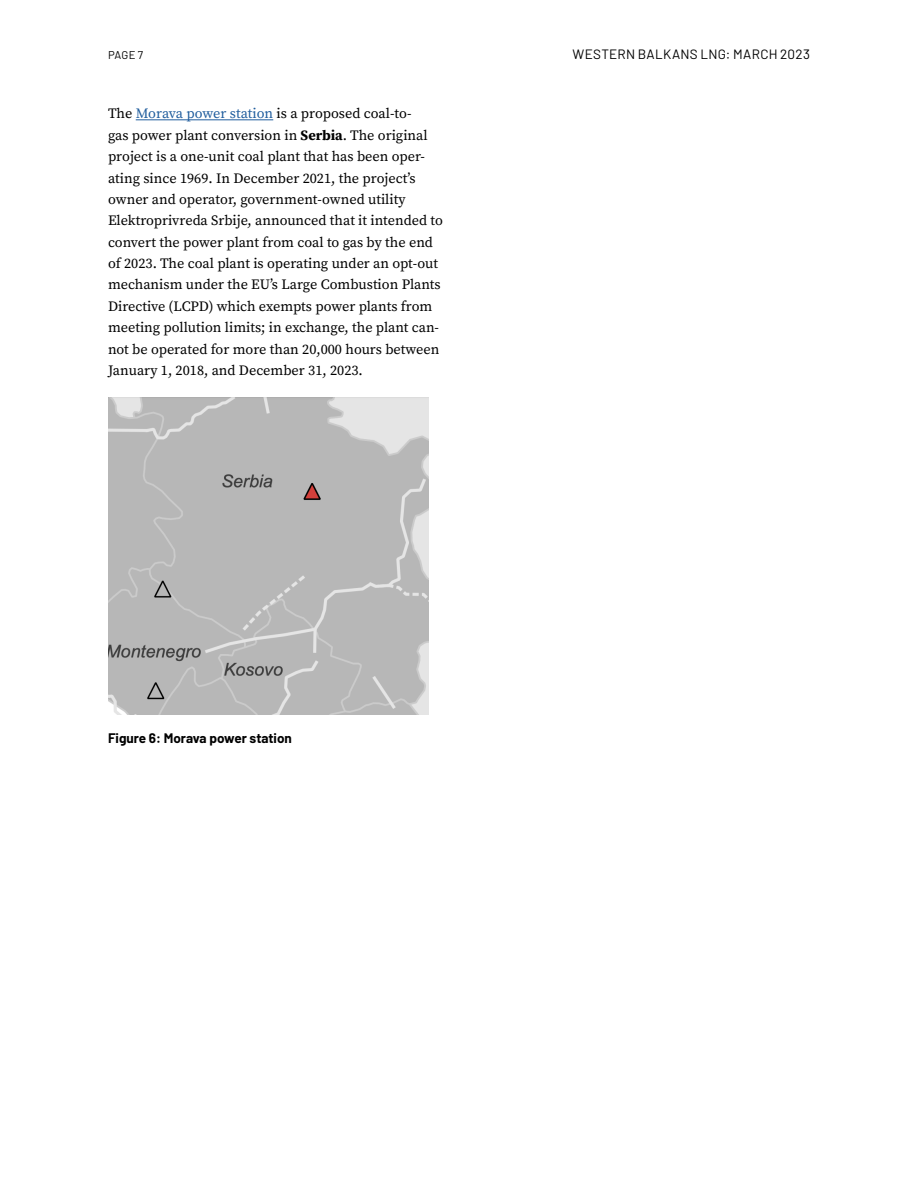
<style>
.page{position:relative;width:918px;height:1188px;background:#fff}
.page>*{position:absolute;margin:0;border:0;box-sizing:border-box;transform-origin:0 0}
.t1{font:14.25px/21.3px "Source Serif Pro";color:#000}
.t2{font:13.5px "Barlow";letter-spacing:.02em;color:#000}
.t3{font:700 13.5px "Barlow";color:#000}
.t4{font:11.25px "Barlow";color:#000}
.s1{color:#215e9e}
.s2{font-weight:700}
</style>
<div class="page">
<hr style="left:136px;top:119px;width:137px;height:1px;background:#215e9e">
<img style="left:108px;top:398px;width:320px;height:317px">
<p class="t4" style="left:108px;top:46px;width:37px">PAGE 7</p>
<p class="t2" style="left:573px;top:44px;width:239px">WESTERN BALKANS LNG: MARCH 2023</p>
<p class="t1" style="left:108px;top:104px;width:337px">The <span class="s1">Morava power station</span> is a proposed coal-to-<br>gas power plant conversion in <span class="s2">Serbia</span>. The original project is a one-unit coal plant that has been oper&shy;ating since 1969. In December 2021, the project’s owner and operator, government-owned utility Elektroprivreda Srbije, announced that it intended to convert the power plant from coal to gas by the end of 2023. The coal plant is operating under an opt-out mechanism under the EU’s Large Combustion Plants Directive (LCPD) which exempts power plants from meeting pollution limits; in exchange, the plant can&shy;not be operated for more than 20,000 hours between January 1, 2018, and December 31, 2023.</p>
<p class="t3" style="left:108px;top:728px;width:185px">Figure 6: Morava power station</p>
</div>
